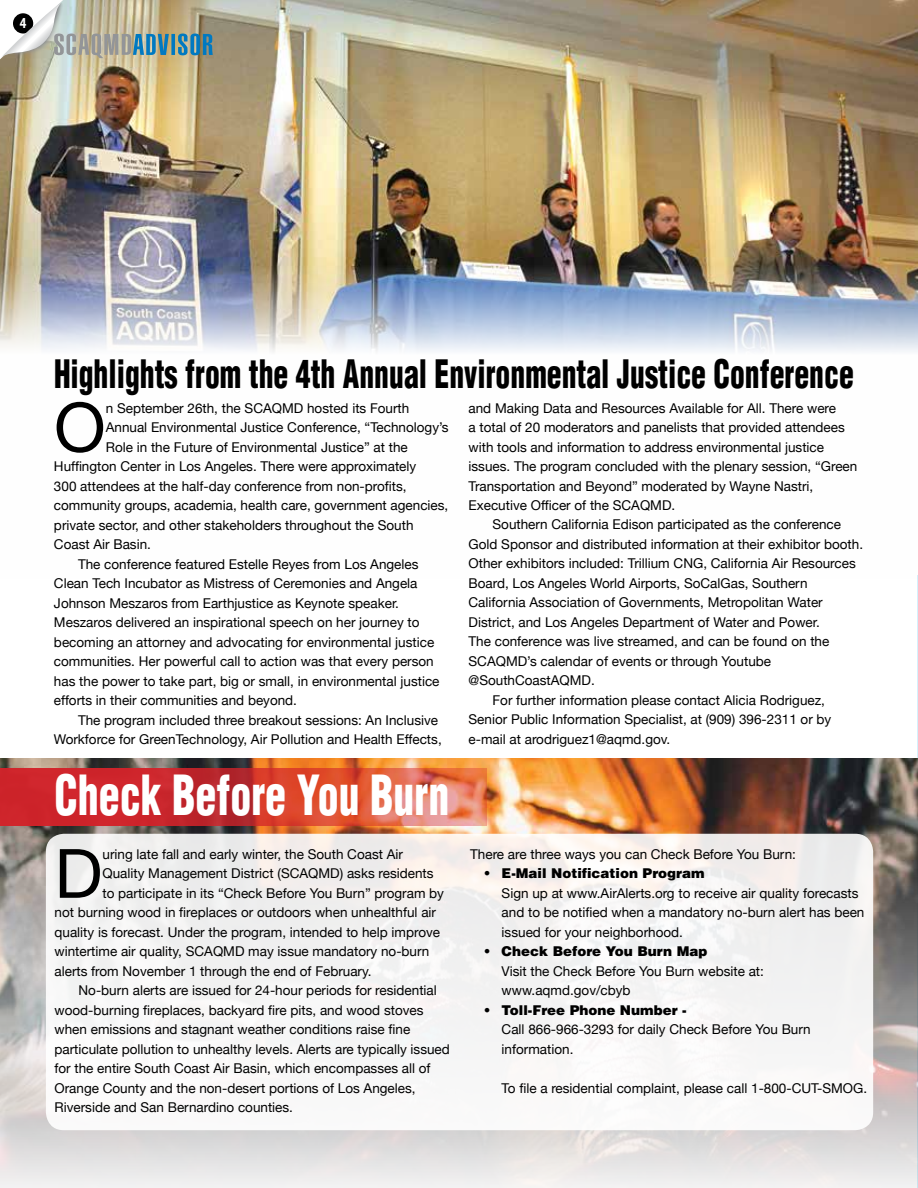
<style>
.page{position:relative;width:918px;height:1188px;background:#fff}
.page>*{position:absolute;margin:0;border:0;box-sizing:border-box;transform-origin:0 0}
.t1{font:68.1px "Helvetica Neue";color:#000}
.t2{font:900 condensed 54px "Helvetica";color:#fff;scale:.78 1}
.t3{font:900 condensed 38.25px "Helvetica";color:#000;scale:.78 1}
.t4{font:700 condensed 15.3px "Myriad Pro";color:#fff}
.t5{font:13.5px/19.5px "Helvetica Neue";color:#000}
.t6{font:900 13.5px "Helvetica";color:#000}
</style>
<div class="page">
<img style="left:0;top:0;width:918px;height:352px">
<svg style="left:917px;top:575px;width:1px;height:183px"></svg>
<img style="left:0;top:758px;width:918px;height:430px">
<svg style="left:0;top:0;width:213px;height:59px;background:#b2b6a8"></svg>
<div style="left:46px;top:834px;width:827px;height:296px;background:#f6f5f5;border-radius:18px"></div>
<svg style="left:0;top:768px;width:487px;height:57px;background:#d34239"></svg>
<p class="t4" style="left:20px;top:14px;width:8px">4</p>
<h3 class="t3" style="left:54px;top:350px;width:1027px">Highlights from the 4th Annual Environmental Justice Conference</h3>
<h1 class="t1" style="left:54px;top:378px;width:53px">O</h1>
<p class="t5" style="left:106px;top:399px;width:305px">n September 26th, the SCAQMD hosted its Fourth</p>
<p class="t5" style="left:469px;top:399px;width:390px">and Making Data and Resources Available for All. There were<br>a total of 20 moderators and panelists that provided attendees with tools and information to address environmental justice issues. The program concluded with the plenary session, “Green Transportation and Beyond” moderated by Wayne Nastri, Executive Officer of the SCAQMD.</p>
<p class="t5" style="left:493px;top:516px;width:350px">Southern California Edison participated as the conference</p>
<p class="t5" style="left:469px;top:535px;width:396px">Gold Sponsor and distributed information at their exhibitor booth.</p>
<p class="t5" style="left:469px;top:555px;width:389px">Other exhibitors included: Trillium CNG, California Air Resources</p>
<p class="t5" style="left:469px;top:574px;width:340px">Board, Los Angeles World Airports, SoCalGas, Southern</p>
<p class="t5" style="left:469px;top:594px;width:356px">California Association of Governments, Metropolitan Water</p>
<p class="t5" style="left:469px;top:613px;width:353px">District, and Los Angeles Department of Water and Power.</p>
<p class="t5" style="left:469px;top:633px;width:362px">The conference was live streamed, and can be found on the</p>
<p class="t5" style="left:469px;top:652px;width:304px">SCAQMD’s calendar of events or through Youtube</p>
<p class="t5" style="left:469px;top:672px;width:128px">@SouthCoastAQMD.</p>
<p class="t5" style="left:493px;top:691px;width:334px">For further information please contact Alicia Rodriguez,</p>
<p class="t5" style="left:469px;top:711px;width:364px">Senior Public Information Specialist, at (909) 396-2311 or by</p>
<p class="t5" style="left:469px;top:730px;width:203px">e-mail at arodriguez1@aqmd.gov.</p>
<p class="t5" style="left:106px;top:418px;width:344px">Annual Environmental Justice Conference, “Technology’s</p>
<p class="t5" style="left:106px;top:438px;width:304px">Role in the Future of Environmental Justice” at the</p>
<p class="t5" style="left:54px;top:457px;width:364px">Huffington Center in Los Angeles. There were approximately</p>
<p class="t5" style="left:54px;top:477px;width:354px">300 attendees at the half-day conference from non-profits,</p>
<p class="t5" style="left:54px;top:496px;width:396px">community groups, academia, health care, government agencies,</p>
<p class="t5" style="left:54px;top:516px;width:361px">private sector, and other stakeholders throughout the South</p>
<p class="t5" style="left:54px;top:535px;width:98px">Coast Air Basin.</p>
<p class="t5" style="left:78px;top:555px;width:342px">The conference featured Estelle Reyes from Los Angeles</p>
<p class="t5" style="left:54px;top:574px;width:365px">Clean Tech Incubator as Mistress of Ceremonies and Angela</p>
<p class="t5" style="left:54px;top:594px;width:347px">Johnson Meszaros from Earthjustice as Keynote speaker.</p>
<p class="t5" style="left:54px;top:613px;width:367px">Meszaros delivered an inspirational speech on her journey to</p>
<p class="t5" style="left:54px;top:633px;width:382px">becoming an attorney and advocating for environmental justice</p>
<p class="t5" style="left:54px;top:652px;width:381px">communities. Her powerful call to action was that every person</p>
<p class="t5" style="left:54px;top:672px;width:387px">has the power to take part, big or small, in environmental justice</p>
<p class="t5" style="left:54px;top:691px;width:245px">efforts in their communities and beyond.</p>
<p class="t5" style="left:78px;top:711px;width:362px">The program included three breakout sessions: An Inclusive</p>
<p class="t5" style="left:54px;top:730px;width:389px">Workforce for GreenTechnology, Air Pollution and Health Effects,</p>
<h2 class="t2" style="left:55px;top:762px;width:508px">Check Before You Burn</h2>
<h1 class="t1" style="left:55px;top:824px;width:49px">D</h1>
<p class="t5" style="left:102px;top:845px;width:302px">uring late fall and early winter, the South Coast Air</p>
<p class="t5" style="left:102px;top:865px;width:333px">Quality Management District (SCAQMD) asks residents</p>
<p class="t5" style="left:102px;top:884px;width:343px">to participate in its “Check Before You Burn” program by</p>
<p class="t5" style="left:55px;top:904px;width:383px">not burning wood in fireplaces or outdoors when unhealthful air</p>
<p class="t5" style="left:55px;top:923px;width:387px">quality is forecast. Under the program, intended to help improve</p>
<p class="t5" style="left:55px;top:942px;width:376px">wintertime air quality, SCAQMD may issue mandatory no-burn</p>
<p class="t5" style="left:55px;top:962px;width:319px">alerts from November 1 through the end of February.</p>
<p class="t5" style="left:79px;top:981px;width:360px">No-burn alerts are issued for 24-hour periods for residential</p>
<p class="t5" style="left:55px;top:1001px;width:371px">wood-burning fireplaces, backyard fire pits, and wood stoves</p>
<p class="t5" style="left:55px;top:1020px;width:357px">when emissions and stagnant weather conditions raise fine</p>
<p class="t5" style="left:55px;top:1040px;width:397px">particulate pollution to unhealthy levels. Alerts are typically issued</p>
<p class="t5" style="left:55px;top:1059px;width:378px">for the entire South Coast Air Basin, which encompasses all of</p>
<p class="t5" style="left:55px;top:1079px;width:363px">Orange County and the non-desert portions of Los Angeles,</p>
<p class="t5" style="left:55px;top:1098px;width:240px">Riverside and San Bernardino counties.</p>
<p class="t5" style="left:470px;top:845px;width:327px">There are three ways you can Check Before You Burn:</p>
<p class="t6" style="left:484px;top:865px;width:222px">• E-Mail Notification Program</p>
<p class="t5" style="left:502px;top:884px;width:364px">Sign up at www.AirAlerts.org to receive air quality forecasts and to be notified when a mandatory no-burn alert has been issued for your neighborhood.</p>
<p class="t6" style="left:484px;top:943px;width:225px">• Check Before You Burn Map</p>
<p class="t5" style="left:502px;top:962px;width:264px">Visit the Check Before You Burn website at: www.aqmd.gov/cbyb</p>
<p class="t6" style="left:484px;top:1001px;width:205px">• Toll-Free Phone Number -</p>
<p class="t5" style="left:502px;top:1020px;width:311px">Call 866-966-3293 for daily Check Before You Burn information.</p>
<p class="t5" style="left:502px;top:1079px;width:367px">To file a residential complaint, please call 1-800-CUT-SMOG.</p>
</div>
